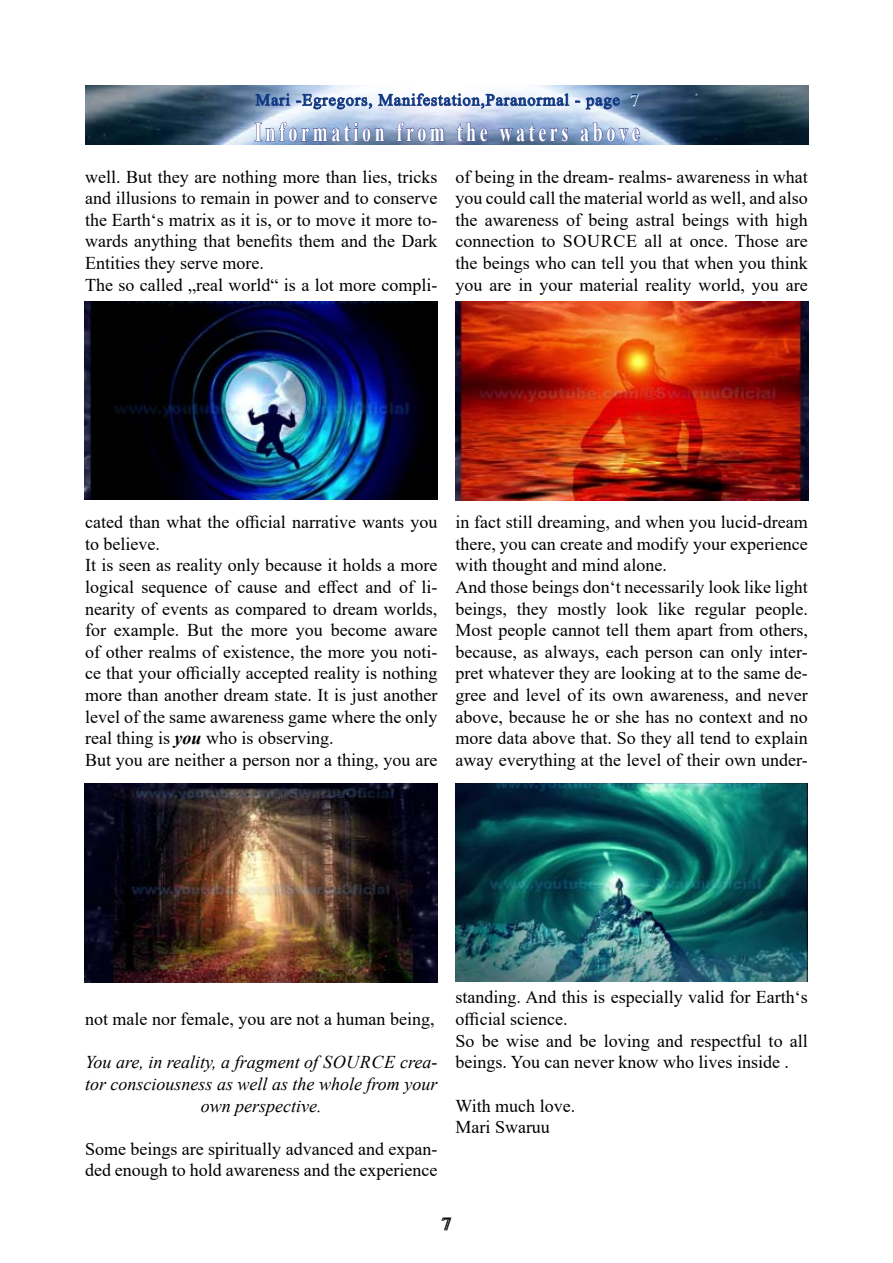
<style>
.page{position:relative;width:893px;height:1263px;background:#fff}
.page>*{position:absolute;margin:0;border:0;box-sizing:border-box;transform-origin:0 0}
.t1{font:700 27px "Times New Roman";letter-spacing:.2em;color:#fff;scale:.67 1}
.t2{font:18px/21.6px "Times New Roman";color:#000}
.t3{font:italic 18px/21.6px "Times New Roman";color:#000;text-align:center}
.t4{font:16.5px "Times New Roman";letter-spacing:.05em;color:#003882}
.s1{font-weight:700;font-style:italic}
</style>
<div class="page">
<img style="left:86px;top:85px;width:723px;height:60px">
<svg style="left:441px;top:1217px;width:11px;height:13px"></svg>
<svg style="left:255px;top:93px;width:36px;height:13px"></svg>
<svg style="left:297px;top:94px;width:75px;height:16px"></svg>
<svg style="left:378px;top:93px;width:192px;height:16px"></svg>
<svg style="left:576px;top:97px;width:44px;height:13px"></svg>
<svg style="left:630px;top:94px;width:9px;height:12px"></svg>
<svg style="left:254px;top:122px;width:131px;height:23px;background:#869cc4"></svg>
<svg style="left:396px;top:122px;width:49px;height:23px"></svg>
<svg style="left:456px;top:122px;width:32px;height:20px"></svg>
<svg style="left:499px;top:123px;width:70px;height:19px"></svg>
<svg style="left:580px;top:122px;width:60px;height:23px"></svg>
<img style="left:85px;top:301px;width:352px;height:199px">
<img style="left:85px;top:784px;width:352px;height:198px">
<img style="left:455px;top:302px;width:353px;height:198px">
<img style="left:455px;top:783px;width:353px;height:199px">
<p class="t4" style="left:256px;top:88px;width:385px">Mari -Egregors, Manifestation,Paranormal - page 7</p>
<h1 class="t1" style="left:255px;top:112px;width:576px">Information from the waters above</h1>
<p class="t2" style="left:85px;top:165px;width:354px">well. But they are nothing more than lies, tricks and illusions to remain in power and to conserve the Earth‘s matrix as it is, or to move it more to&shy;wards anything that benefits them and the Dark Entities they serve more.<br>The so called „real world“ is a lot more compli-</p>
<p class="t2" style="left:455px;top:165px;width:354px;text-align:justify">of being in the dream- realms- awareness in what you could call the material world as well, and also the awareness of being astral beings with high connection to s ource all at once. Those are the beings who can tell you that when you think you are in your material reality world, you are</p>
<p class="t2" style="left:85px;top:511px;width:354px">cated than what the official narrative wants you to believe.<br>It is seen as reality only because it holds a more logical sequence of cause and effect and of li&shy;nearity of events as compared to dream worlds, for example. But the more you become aware of other realms of existence, the more you noti&shy;ce that your officially accepted reality is nothing more than another dream state. It is just another level of the same awareness game where the only real thing is <span class="s1">you</span> who is observing.<br>But you are neither a person nor a thing, you are</p>
<p class="t2" style="left:455px;top:511px;width:354px">in fact still dreaming, and when you lucid-dream there, you can create and modify your experience with thought and mind alone.<br>And those beings don‘t necessarily look like light beings, they mostly look like regular people.<br>Most people cannot tell them apart from others, because, as always, each person can only inter&shy;pret whatever they are looking at to the same de&shy;gree and level of its own awareness, and never above, because he or she has no context and no more data above that. So they all tend to explain away everything at the level of their own under-</p>
<p class="t2" style="left:85px;top:1008px;width:351px">not male nor female, you are not a human being,</p>
<p class="t3" style="left:85px;top:1051px;width:354px">You are, in reality, a fragment of source crea&shy;tor consciousness as well as the whole from your own perspective.</p>
<p class="t2" style="left:85px;top:1137px;width:354px">Some beings are spiritually advanced and expan&shy;ded enough to hold awareness and the experience</p>
<p class="t2" style="left:455px;top:986px;width:354px">standing. And this is especially valid for Earth‘s official science.<br>So be wise and be loving and respectful to all beings. You can never know who lives inside .</p>
<p class="t2" style="left:455px;top:1094px;width:121px">With much love.<br>Mari Swaruu</p>
<p class="t2" style="left:443px;top:1212px;width:10px">7</p>
</div>
